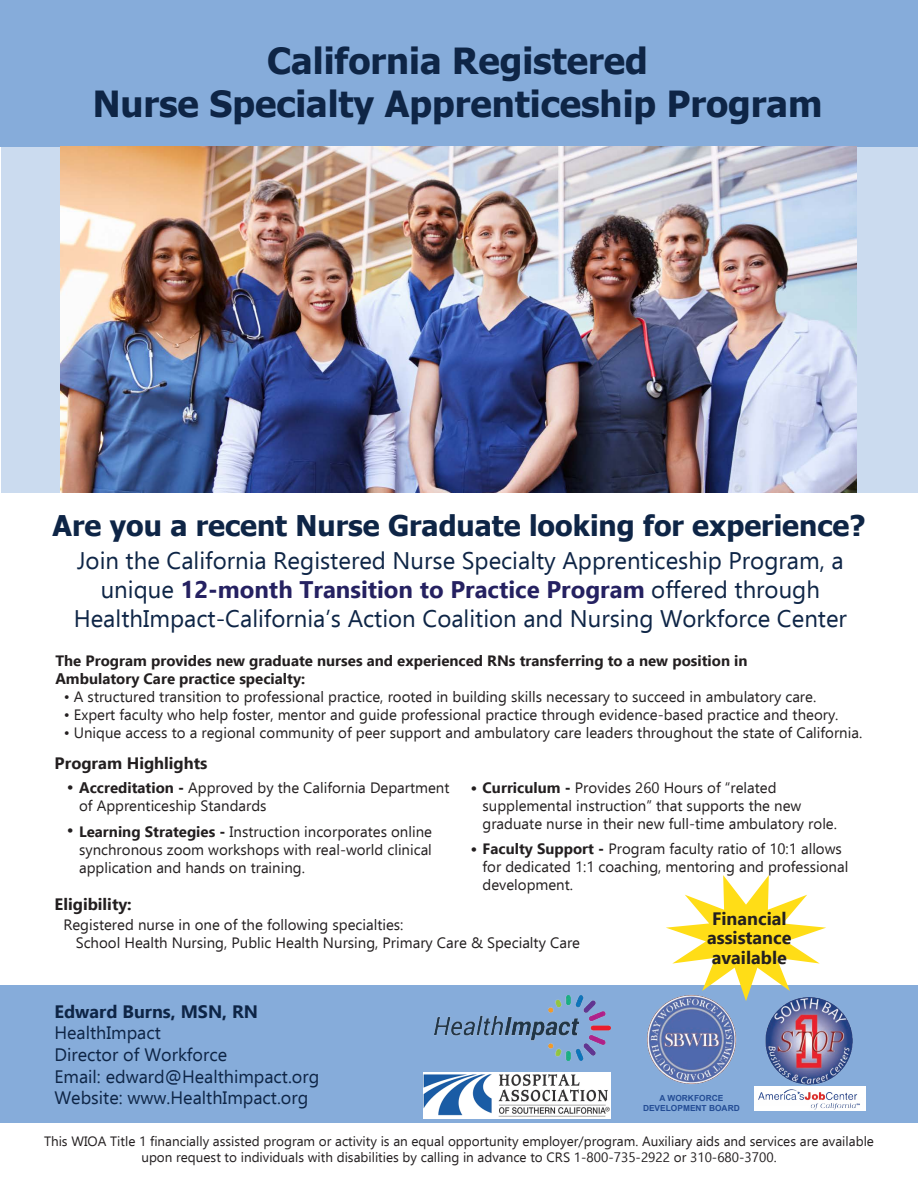
<style>
.page{position:relative;width:918px;height:1188px;background:#fff}
.page>*{position:absolute;margin:0;border:0;box-sizing:border-box;transform-origin:0 0}
.t1{font:700 36px/43.2px "Tahoma";color:#0e2546;text-align:center}
.t2{font:700 28.5px "Tahoma";color:#0e2546}
.t3{font:24px/28.8px "Ebrima";color:#0e2546;text-align:center}
.t4{font:18px/21.6px "Ebrima";color:#0e2546}
.t5{font:700 18px/19.5px "Ebrima";color:#231f20}
.t6{font:700 18px "Ebrima";color:#0e2546}
.t7{font:700 16.5px "Ebrima";color:#231f20}
.t8{font:15px/18px "Ebrima";color:#231f20}
.t9{font:700 15px/18px "Ebrima";color:#231f20}
.t10{font:13.5px/16.2px "Ebrima";color:#231f20;text-align:center}
.t11{font:700 8.4px/10.1px "Arial";color:#244d95;text-align:center}
.s1{font-weight:700;color:#252161}
.s2{font-weight:700;font-size:16.5px}
.s3{font-weight:700}
</style>
<div class="page">
<div style="left:0;top:986px;width:918px;height:137px;background:#86acda"></div>
<svg style="left:666px;top:875px;width:160px;height:126px"></svg>
<div style="left:1px;top:146px;width:917px;height:347px;background:#cbdbef"></div>
<div style="left:0;top:0;width:918px;height:147px;background:#86acda"></div>
<img style="left:61px;top:147px;width:795px;height:346px">
<img style="left:647px;top:993px;width:90px;height:91px">
<img style="left:754px;top:994px;width:110px;height:117px">
<img style="left:434px;top:995px;width:177px;height:65px">
<img style="left:424px;top:1072px;width:187px;height:47px">
<h1 class="t1" style="left:93px;top:41px;width:731px">California Registered<br>Nurse Specialty Apprenticeship Program</h1>
<h2 class="t2" style="left:53px;top:505px;width:814px">Are you a recent Nurse Graduate looking for experience?</h2>
<h3 class="t3" style="left:74px;top:546px;width:775px">Join the California Registered Nurse Specialty Apprenticeship Program, a unique <span class="s1">12-month Transition to Practice Program</span> offered through<br>HealthImpact-California’s Action Coalition and Nursing Workforce Center</h3>
<p class="t9" style="left:55px;top:650px;width:694px">The Program provides new graduate nurses and experienced RNs transferring to a new position in<br>Ambulatory Care practice specialty:</p>
<p class="t8" style="left:64px;top:687px;width:754px">• A structured transition to professional practice, rooted in building skills necessary to succeed in ambulatory care.</p>
<p class="t8" style="left:64px;top:705px;width:776px">• Expert faculty who help foster, mentor and guide professional practice through evidence-based practice and theory.</p>
<p class="t8" style="left:64px;top:723px;width:800px">• Unique access to a regional community of peer support and ambulatory care leaders throughout the state of California.</p>
<p class="t7" style="left:55px;top:750px;width:154px">Program Highlights</p>
<p class="t8" style="left:67px;top:779px;width:384px"><span class="s2">•</span> <span class="s3">Accreditation -</span> Approved by the California Department</p>
<p class="t8" style="left:67px;top:822px;width:367px"><span class="s2">•</span> <span class="s3">Learning Strategies -</span> Instruction incorporates online</p>
<p class="t8" style="left:79px;top:797px;width:189px">of Apprenticeship Standards</p>
<p class="t8" style="left:79px;top:840px;width:354px">synchronous zoom workshops with real-world clinical application and hands on training.</p>
<p class="t8" style="left:470px;top:778px;width:308px"><span class="s2">•</span> <span class="s3">Curriculum -</span> Provides 260 Hours of “related</p>
<p class="t8" style="left:483px;top:796px;width:356px">supplemental instruction” that supports the new graduate nurse in their new full-time ambulatory role.</p>
<p class="t8" style="left:483px;top:858px;width:367px">for dedicated 1:1 coaching, mentoring and professional development.</p>
<p class="t8" style="left:470px;top:840px;width:373px"><span class="s2">•</span> <span class="s3">Faculty Support -</span> Program faculty ratio of 10:1 allows</p>
<p class="t7" style="left:55px;top:891px;width:79px">Eligibility:</p>
<p class="t8" style="left:76px;top:915px;width:506px;text-indent:-12px">Registered nurse in one of the following specialties:<br>School Health Nursing, Public Health Nursing, Primary Care &amp; Specialty Care</p>
<p class="t5" style="left:707px;top:908px;width:86px">Financial assistance available</p>
<p class="t6" style="left:54px;top:997px;width:205px">Edward Burns, MSN, RN</p>
<p class="t4" style="left:54px;top:1022px;width:266px">HealthImpact<br>Director of Workforce<br>Email: edward@Healthimpact.org<br>Website: www.HealthImpact.org</p>
<p class="t10" style="left:44px;top:1132px;width:831px">This WIOA Title 1 financially assisted program or activity is an equal opportunity employer/program. Auxiliary aids and services are available upon request to individuals with disabilities by calling in advance to CRS 1-800-735-2922 or 310-680-3700.</p>
<p class="t11" style="left:643px;top:1093px;width:98px">A WORKFORCE<br>DEVELOPMENT BOARD</p>
</div>
